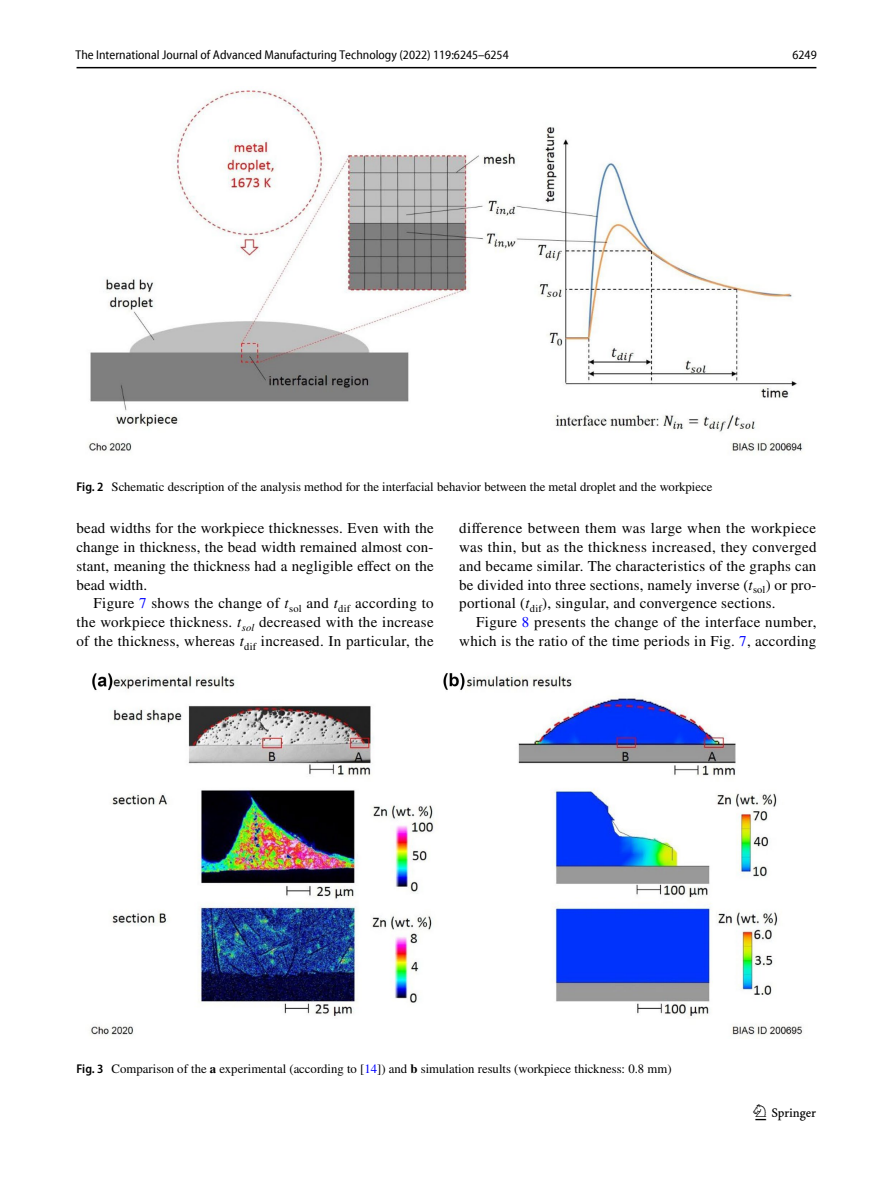
<style>
.page{position:relative;width:893px;height:1187px;background:#fff}
.page>*{position:absolute;margin:0;border:0;box-sizing:border-box;transform-origin:0 0}
.t1{font:22.5px "Springnew Regular 3";color:#000}
.t2{font:15px/18.8px "STIX";letter-spacing:.02em;color:#000;text-align:justify}
.t3{font:12.75px "STIX";color:#000}
.t4{font:semi-condensed 12.75px "Myriad Pro Unic";color:#000}
.s1{font-family:"Myriad Pro";font-weight:600;font-stretch:semi-condensed}
.s2{color:#00f}
.s3{font-style:italic}
.s4{font-weight:700}
</style>
<div class="page">
<hr style="left:77px;top:67px;width:739px;height:1px;background:#000">
<img style="left:88px;top:90px;width:715px;height:361px">
<img style="left:90px;top:673px;width:713px;height:363px">
<p class="t4" style="left:76px;top:50px;width:435px">The International Journal of Advanced Manufacturing Technology (2022) 119:6245–6254</p>
<p class="t4" style="left:792px;top:50px;width:26px">6249</p>
<p class="t3" style="left:77px;top:478px;width:637px"><span class="s1">Fig. 2</span> Schematic description of the analysis method for the interfacial behavior between the metal droplet and the workpiece</p>
<p class="t2" style="left:77px;top:520px;width:359px">bead widths for the workpiece thicknesses. Even with the change in thickness, the bead width remained almost con&shy;stant, meaning the thickness had a negligible effect on the bead width.</p>
<p class="t2" style="left:77px;top:595px;width:359px;text-indent:17px">Figure <span class="s2">7</span> shows the change of <span class="s3">t</span><sub>sol</sub> and <span class="s3">t</span><sub>dif</sub> according to the workpiece thickness. <span class="s3">t</span><sub>sol</sub> decreased with the increase of the thickness, whereas <span class="s3">t</span><sub>dif</sub> increased. In particular, the</p>
<p class="t2" style="left:459px;top:520px;width:359px">difference between them was large when the workpiece was thin, but as the thickness increased, they converged and became similar. The characteristics of the graphs can be divided into three sections, namely inverse (<span class="s3">t</span><sub>sol</sub>) or pro&shy;portional (<span class="s3">t</span><sub>dif</sub>), singular, and convergence sections.</p>
<p class="t2" style="left:459px;top:613px;width:359px;text-align:right">Figure <span class="s2">8</span> presents the change of the interface number, which is the ratio of the time periods in Fig. <span class="s2">7</span>, according</p>
<p class="t3" style="left:77px;top:1060px;width:596px"><span class="s1">Fig. 3</span> Comparison of the <span class="s4">a</span> experimental (according to [<span class="s2">14</span>]) and <span class="s4">b</span> simulation results (workpiece thickness: 0.8 mm)</p>
<h1 class="t1" style="left:755px;top:1104px;width:62px">1 3</h1>
</div>
